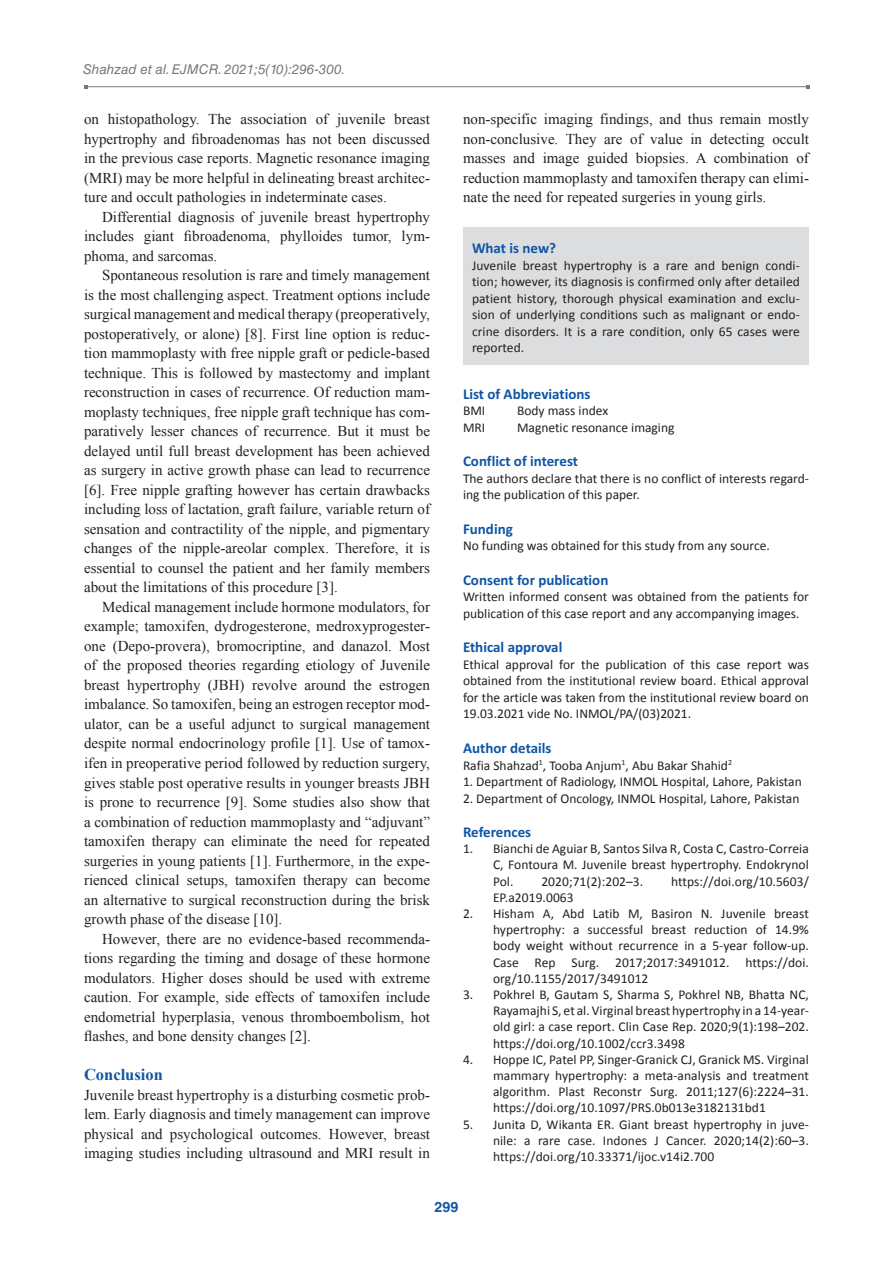
<style>
.page{position:relative;width:893px;height:1263px;background:#fff}
.page>*{position:absolute;margin:0;border:0;box-sizing:border-box;transform-origin:0 0}
.t1{font:700 16.5px "Times New Roman";color:#1055a4}
.t2{font:15px/19.5px "Times New Roman";color:#231f20;text-align:justify}
.t3{font:700 15px "Calibri";color:#1055a4}
.t4{font:700 14.25px "Helvetica LT Std";color:#1055a4}
.t5{font:13.5px/16.2px "Calibri";color:#231f20;text-align:justify}
.t6{font:italic 13.5px "Helvetica LT Std";color:#76787b}
</style>
<div class="page">
<hr style="left:86px;top:86px;width:721px;height:1px;background:#76787b">
<div style="left:463px;top:227px;width:346px;height:137px;background:#dcdddf"></div>
<p class="t6" style="left:83px;top:61px;width:264px">Shahzad et al. EJMCR. 2021;5(10):296-300.</p>
<p class="t2" style="left:84px;top:109px;width:347px">on histopathology. The association of juvenile breast hypertrophy and fibroadenomas has not been discussed in the previous case reports. Magnetic resonance imaging (MRI) may be more helpful in delineating breast architec&shy;ture and occult pathologies in indeterminate cases.</p>
<p class="t2" style="left:84px;top:207px;width:347px;text-indent:18px">Differential diagnosis of juvenile breast hypertrophy includes giant fibroadenoma, phylloides tumor, lym&shy;phoma, and sarcomas.</p>
<p class="t2" style="left:84px;top:265px;width:347px;text-indent:18px">Spontaneous resolution is rare and timely management is the most challenging aspect. Treatment options include surgical management and medical therapy (preoperatively, postoperatively, or alone) [8]. First line option is reduc&shy;tion mammoplasty with free nipple graft or pedicle-based technique. This is followed by mastectomy and implant reconstruction in cases of recurrence. Of reduction mam&shy;moplasty techniques, free nipple graft technique has com&shy;paratively lesser chances of recurrence. But it must be delayed until full breast development has been achieved as surgery in active growth phase can lead to recurrence [6]. Free nipple grafting however has certain drawbacks including loss of lactation, graft failure, variable return of sensation and contractility of the nipple, and pigmentary changes of the nipple-areolar complex. Therefore, it is essential to counsel the patient and her family members about the limitations of this procedure [3].</p>
<p class="t2" style="left:84px;top:597px;width:347px;text-indent:18px">Medical management include hormone modulators, for example; tamoxifen, dydrogesterone, medroxyprogester&shy;one (Depo-provera), bromocriptine, and danazol. Most of the proposed theories regarding etiology of Juvenile breast hypertrophy (JBH) revolve around the estrogen imbalance. So tamoxifen, being an estrogen receptor mod&shy;ulator, can be a useful adjunct to surgical management despite normal endocrinology profile [1]. Use of tamox&shy;ifen in preoperative period followed by reduction surgery, gives stable post operative results in younger breasts JBH is prone to recurrence [9]. Some studies also show that a combination of reduction mammoplasty and “adjuvant” tamoxifen therapy can eliminate the need for repeated surgeries in young patients [1]. Furthermore, in the expe&shy;rienced clinical setups, tamoxifen therapy can become an alternative to surgical reconstruction during the brisk growth phase of the disease [10].</p>
<p class="t2" style="left:84px;top:928px;width:347px;text-indent:18px">However, there are no evidence-based recommenda&shy;tions regarding the timing and dosage of these hormone modulators. Higher doses should be used with extreme caution. For example, side effects of tamoxifen include endometrial hyperplasia, venous thromboembolism, hot flashes, and bone density changes [2].</p>
<p class="t1" style="left:84px;top:1063px;width:80px">Conclusion</p>
<p class="t2" style="left:84px;top:1084px;width:347px">Juvenile breast hypertrophy is a disturbing cosmetic prob&shy;lem. Early diagnosis and timely management can improve physical and psychological outcomes. However, breast imaging studies including ultrasound and MRI result in</p>
<p class="t2" style="left:463px;top:109px;width:347px">non-specific imaging findings, and thus remain mostly non-conclusive. They are of value in detecting occult masses and image guided biopsies. A combination of reduction mammoplasty and tamoxifen therapy can elimi&shy;nate the need for repeated surgeries in young girls.</p>
<p class="t3" style="left:472px;top:239px;width:86px">What is new?</p>
<p class="t5" style="left:472px;top:256px;width:329px">Juvenile breast hypertrophy is a rare and benign condi&shy;tion; however, its diagnosis is confirmed only after detailed patient history, thorough physical examination and exclu&shy;sion of underlying conditions such as malignant or endo&shy;crine disorders. It is a rare condition, only 65 cases were reported.</p>
<p class="t3" style="left:463px;top:385px;width:129px">List of Abbreviations</p>
<p class="t5" style="left:463px;top:402px;width:24px">BMI</p>
<p class="t5" style="left:517px;top:402px;width:93px">Body mass index</p>
<p class="t5" style="left:463px;top:419px;width:24px">MRI</p>
<p class="t5" style="left:517px;top:419px;width:159px">Magnetic resonance imaging</p>
<p class="t3" style="left:463px;top:452px;width:117px">Conflict of interest</p>
<p class="t5" style="left:463px;top:470px;width:347px">The authors declare that there is no conflict of interests regard&shy;ing the publication of this paper.</p>
<p class="t3" style="left:463px;top:520px;width:51px">Funding</p>
<p class="t5" style="left:463px;top:537px;width:308px">No funding was obtained for this study from any source.</p>
<p class="t3" style="left:463px;top:571px;width:147px">Consent for publication</p>
<p class="t5" style="left:463px;top:588px;width:347px">Written informed consent was obtained from the patients for publication of this case report and any accompanying images.</p>
<p class="t3" style="left:463px;top:638px;width:101px">Ethical approval</p>
<p class="t5" style="left:463px;top:656px;width:347px">Ethical approval for the publication of this case report was obtained from the institutional review board. Ethical approval for the article was taken from the institutional review board on 19.03.2021 vide No. INMOL/PA/(03)2021.</p>
<p class="t3" style="left:463px;top:739px;width:90px">Author details</p>
<p class="t5" style="left:463px;top:756px;width:271px">Rafia Shahzad<sup>1</sup>, Tooba Anjum<sup>1</sup>, Abu Bakar Shahid<sup>2</sup></p>
<p class="t5" style="left:463px;top:773px;width:340px">1. Department of Radiology, INMOL Hospital, Lahore, Pakistan</p>
<p class="t5" style="left:463px;top:789px;width:338px">2. Department of Oncology, INMOL Hospital, Lahore, Pakistan</p>
<p class="t3" style="left:463px;top:823px;width:70px">References</p>
<p class="t5" style="left:493px;top:840px;width:317px;text-indent:-30px">1. Bianchi de Aguiar B, Santos Silva R, Costa C, Castro-Correia C, Fontoura M. Juvenile breast hypertrophy. Endokrynol Pol.</p>
<p class="t5" style="left:541px;top:872px;width:103px">2020;71(2):202–3.</p>
<p class="t5" style="left:671px;top:872px;width:139px">https://doi.org/10.5603/</p>
<p class="t5" style="left:493px;top:888px;width:82px">EP.a2019.0063</p>
<p class="t5" style="left:493px;top:905px;width:317px;text-indent:-30px">2. Hisham A, Abd Latib M, Basiron N. Juvenile breast hypertrophy: a successful breast reduction of 14.9% body weight without recurrence in a 5-year follow-up.<br>Case Rep Surg. 2017;2017:3491012. https://doi. org/10.1155/2017/3491012</p>
<p class="t5" style="left:493px;top:986px;width:317px;text-indent:-30px">3. Pokhrel B, Gautam S, Sharma S, Pokhrel NB, Bhatta NC, Rayamajhi S, et al. Virginal breast hypertrophy in a 14-year&shy;old girl: a case report. Clin Case Rep. 2020;9(1):198–202. https://doi.org/10.1002/ccr3.3498</p>
<p class="t5" style="left:493px;top:1050px;width:317px;text-indent:-30px">4. Hoppe IC, Patel PP, Singer-Granick CJ, Granick MS. Virginal mammary hypertrophy: a meta-analysis and treatment algorithm. Plast Reconstr Surg. 2011;127(6):2224–31. https://doi.org/10.1097/PRS.0b013e3182131bd1</p>
<p class="t5" style="left:493px;top:1115px;width:317px;text-indent:-30px">5. Junita D, Wikanta ER. Giant breast hypertrophy in juve&shy;nile: a rare case. Indones J Cancer. 2020;14(2):60–3. https://doi.org/10.33371/ijoc.v14i2.700</p>
<p class="t4" style="left:435px;top:1198px;width:25px">299</p>
</div>
